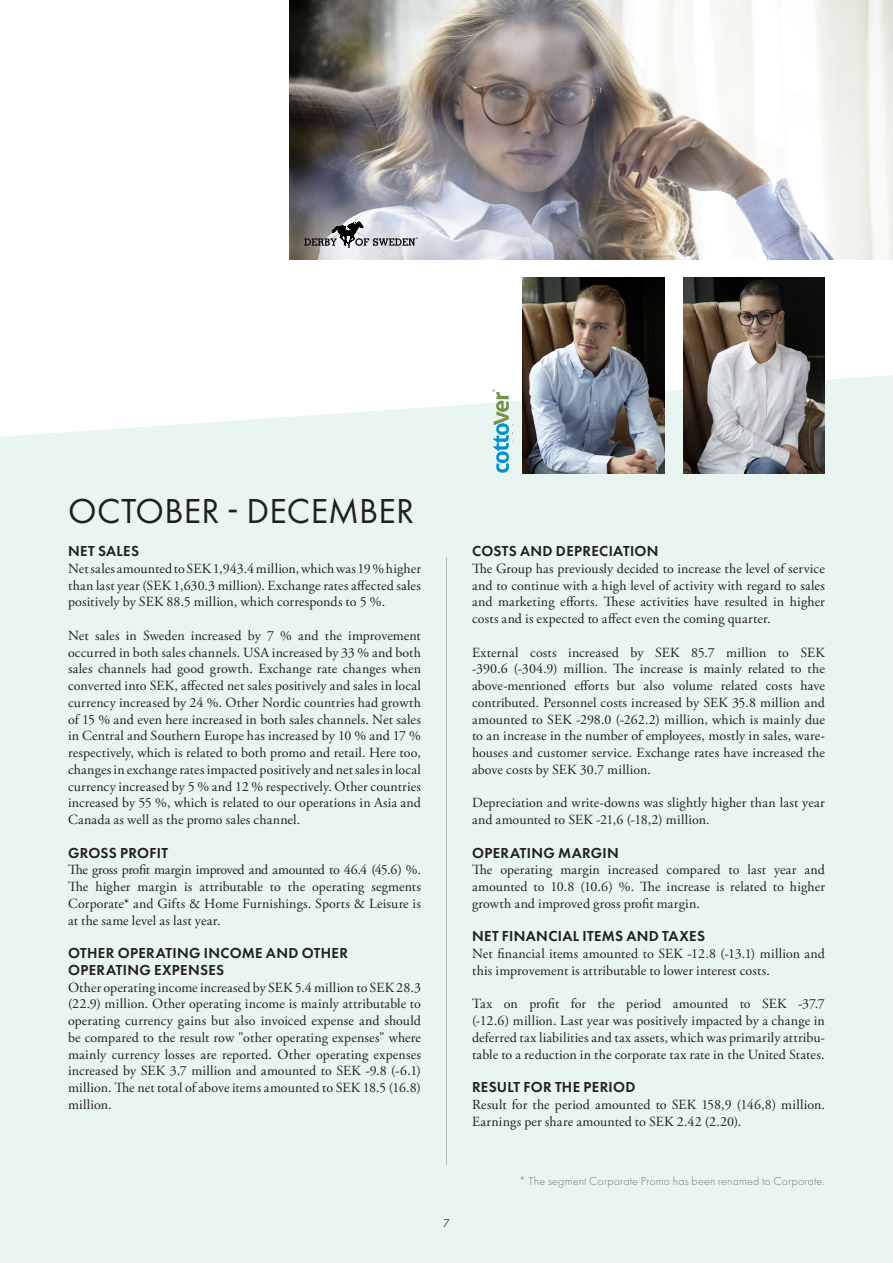
<style>
.page{position:relative;width:893px;height:1263px;background:#fff}
.page>*{position:absolute;margin:0;border:0;box-sizing:border-box;transform-origin:0 0}
.Mellanrubrik_12{font:36px "Futura PT";letter-spacing:.01em;color:#231f20}
.Mellanrubrik_10_fet{font:600 15px/16.8px "Futura PT";letter-spacing:.02em;color:#231f20}
.Mellanrubrik_10{font:600 15px "Futura PT";letter-spacing:.02em;color:#231f20}
.Brödtext{font:13.95px/16.8px "Adobe Garamond Pro";letter-spacing:.01em;color:#231f20;text-align:justify}
.Tabelltext_vänster{font:300 12px "Futura PT";letter-spacing:.015em;color:#787a7d}
.Header___Footer{font:12px "Futura PT";color:#4b4c4d}
</style>
<div class="page">
<div style="left:0;top:375px;width:893px;height:888px;background:#e8f5f0"></div>
<img style="left:683px;top:278px;width:142px;height:195px">
<img style="left:522px;top:278px;width:142px;height:195px">
<img style="left:289px;top:0;width:604px;height:259px">
<svg style="left:304px;top:221px;width:114px;height:27px"></svg>
<svg style="left:492px;top:389px;width:17px;height:84px"></svg>
<hr style="left:446px;top:557px;width:1px;height:608px;background:#939598">
<p class="Mellanrubrik_12" style="left:68px;top:489px;width:348px">OCTOBER - DECEMBER</p>
<p class="Mellanrubrik_10" style="left:68px;top:542px;width:72px">NET SALES</p>
<p class="Brödtext" style="left:68px;top:561px;width:354px">Net sales amounted to SEK 1,943.4 million, which was 19 % higher than last year (SEK 1,630.3 million). Exchange rates affected sales positively by SEK 88.5 million, which corresponds to 5 %.</p>
<p class="Brödtext" style="left:68px;top:628px;width:354px">Net sales in Sweden increased by 7 % and the improvement occurred in both sales channels. USA increased by 33 % and both sales channels had good growth. Exchange rate changes when converted into SEK, affected net sales positively and sales in local currency increased by 24 %. Other Nordic countries had growth of 15 % and even here increased in both sales channels. Net sales in Central and Southern Europe has increased by 10 % and 17 % respectively, which is related to both promo and retail. Here too, changes in exchange rates impacted positively and net sales in local currency increased by 5 % and 12 % respectively. Other countries increased by 55 %, which is related to our operations in Asia and Canada as well as the promo sales channel.</p>
<p class="Mellanrubrik_10_fet" style="left:68px;top:844px;width:101px">GROSS PROFIT</p>
<p class="Brödtext" style="left:68px;top:862px;width:354px">The gross profit margin improved and amounted to 46.4 (45.6) %.<br>The higher margin is attributable to the operating segments Corporate* and Gifts &amp; Home Furnishings. Sports &amp; Leisure is at the same level as last year.</p>
<p class="Mellanrubrik_10_fet" style="left:68px;top:944px;width:281px">OTHER OPERATING INCOME AND OTHER<br>OPERATING EXPENSES</p>
<p class="Brödtext" style="left:68px;top:979px;width:354px">Other operating income increased by SEK 5.4 million to SEK 28.3 (22.9) million. Other operating income is mainly attributable to operating currency gains but also invoiced expense and should be compared to the result row "other operating expenses" where mainly currency losses are reported. Other operating expenses increased by SEK 3.7 million and amounted to SEK -9.8 (-6.1) million. The net total of above items amounted to SEK 18.5 (16.8) million.</p>
<p class="Header___Footer" style="left:443px;top:1216px;width:8px">7</p>
<p class="Mellanrubrik_10_fet" style="left:472px;top:543px;width:188px">COSTS AND DEPRECIATION</p>
<p class="Brödtext" style="left:472px;top:561px;width:354px">The Group has previously decided to increase the level of service and to continue with a high level of activity with regard to sales and marketing efforts. These activities have resulted in higher costs and is expected to affect even the coming quarter.</p>
<p class="Brödtext" style="left:472px;top:644px;width:354px">External costs increased by SEK 85.7 million to SEK -390.6 (-304.9) million. The increase is mainly related to the above-mentioned efforts but also volume related costs have contributed. Personnel costs increased by SEK 35.8 million and amounted to SEK -298.0 (-262.2) million, which is mainly due to an increase in the number of employees, mostly in sales, ware&shy;houses and customer service. Exchange rates have increased the above costs by SEK 30.7 million.</p>
<p class="Brödtext" style="left:472px;top:795px;width:354px">Depreciation and write-downs was slightly higher than last year and amounted to SEK -21,6 (-18,2) million.</p>
<p class="Mellanrubrik_10_fet" style="left:472px;top:844px;width:148px">OPERATING MARGIN</p>
<p class="Brödtext" style="left:472px;top:862px;width:354px">The operating margin increased compared to last year and amounted to 10.8 (10.6) %. The increase is related to higher growth and improved gross profit margin.</p>
<p class="Mellanrubrik_10_fet" style="left:472px;top:928px;width:234px">NET FINANCIAL ITEMS AND TAXES</p>
<p class="Brödtext" style="left:472px;top:946px;width:354px">Net financial items amounted to SEK -12.8 (-13.1) million and this improvement is attributable to lower interest costs.</p>
<p class="Brödtext" style="left:472px;top:996px;width:354px">Tax on profit for the period amounted to SEK -37.7 (-12.6) million. Last year was positively impacted by a change in deferred tax liabilities and tax assets, which was primarily attribu&shy;table to a reduction in the corporate tax rate in the United States.</p>
<p class="Mellanrubrik_10_fet" style="left:472px;top:1078px;width:165px">RESULT FOR THE PERIOD</p>
<p class="Brödtext" style="left:472px;top:1096px;width:354px">Result for the period amounted to SEK 158,9 (146,8) million.<br>Earnings per share amounted to SEK 2.42 (2.20).</p>
<p class="Tabelltext_vänster" style="left:519px;top:1174px;width:307px">* The segment Corporate Promo has been renamed to Corporate.</p>
</div>
